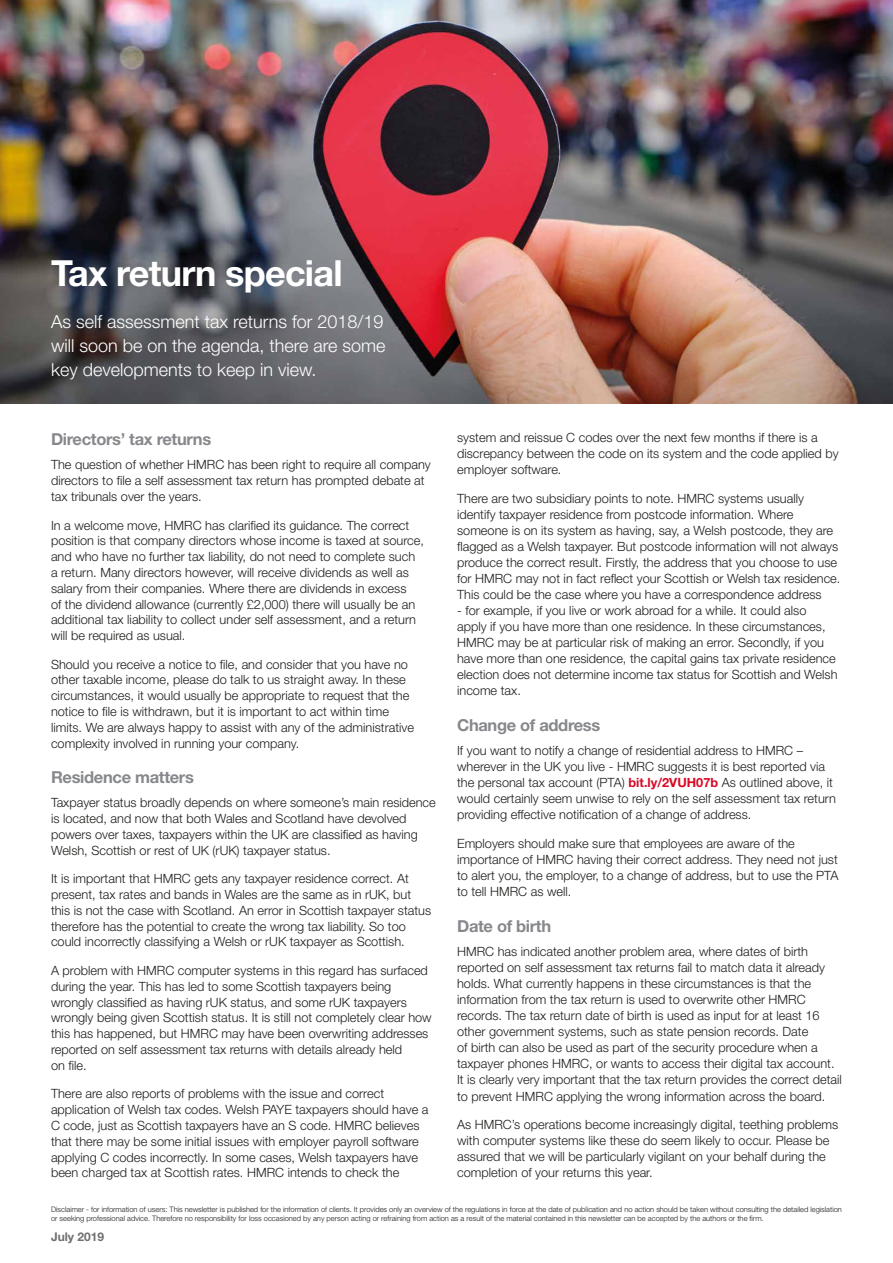
<style>
.page{position:relative;width:893px;height:1263px;background:#fff}
.page>*{position:absolute;margin:0;border:0;box-sizing:border-box;transform-origin:0 0}
.t1{font:700 36px "Helvetica Neue";letter-spacing:-.02em;color:#fff}
.t2{font:300 18px/24px "Helvetica Neue";color:#fff;text-align:justify}
.t3{font:700 16.5px "Helvetica Neue";letter-spacing:-.02em;color:#86888c}
.t4{font:300 12.75px/15.8px "Helvetica Neue";color:#1d1d1b}
.t5{font:700 12px "Helvetica Neue";color:#706f6f}
.t6{font:300 7.5px/9px "Helvetica Neue";color:#1d1d1b}
.s1{font-weight:700;color:#d70926}
</style>
<div class="page">
<img style="left:0;top:0;width:893px;height:404px">
<h1 class="t1" style="left:51px;top:251px;width:293px">Tax return special</h1>
<h2 class="t2" style="left:51px;top:309px;width:336px">As self assessment tax returns for 2018/19 will soon be on the agenda, there are some key developments to keep in view.</h2>
<p class="t4" style="left:457px;top:429px;width:383px">system and reissue C codes over the next few months if there is a discrepancy between the code on its system and the code applied by employer software.</p>
<p class="t4" style="left:457px;top:490px;width:385px">There are two subsidiary points to note. HMRC systems usually identify taxpayer residence from postcode information. Where someone is on its system as having, say, a Welsh postcode, they are flagged as a Welsh taxpayer. But postcode information will not always produce the correct result. Firstly, the address that you choose to use for HMRC may not in fact reflect your Scottish or Welsh tax residence.<br>This could be the case where you have a correspondence address</p>
<p class="t4" style="left:457px;top:602px;width:382px">- for example, if you live or work abroad for a while. It could also apply if you have more than one residence. In these circumstances, HMRC may be at particular risk of making an error. Secondly, if you have more than one residence, the capital gains tax private residence election does not determine income tax status for Scottish and Welsh income tax.</p>
<p class="t3" style="left:457px;top:715px;width:145px">Change of address</p>
<p class="t4" style="left:457px;top:742px;width:380px">If you want to notify a change of residential address to HMRC – wherever in the UK you live - HMRC suggests it is best reported via the personal tax account (PTA) <span class="s1">bit.ly/2VUH07b</span> As outlined above, it would certainly seem unwise to rely on the self assessment tax return providing effective notification of a change of address.</p>
<p class="t4" style="left:457px;top:835px;width:383px">Employers should make sure that employees are aware of the importance of HMRC having their correct address. They need not just to alert you, the employer, to a change of address, but to use the PTA to tell HMRC as well.</p>
<p class="t3" style="left:457px;top:916px;width:96px">Date of birth</p>
<p class="t4" style="left:457px;top:943px;width:386px">HMRC has indicated another problem area, where dates of birth reported on self assessment tax returns fail to match data it already holds. What currently happens in these circumstances is that the information from the tax return is used to overwrite other HMRC records. The tax return date of birth is used as input for at least 16 other government systems, such as state pension records. Date<br>of birth can also be used as part of the security procedure when a taxpayer phones HMRC, or wants to access their digital tax account.<br>It is clearly very important that the tax return provides the correct detail to prevent HMRC applying the wrong information across the board.</p>
<p class="t4" style="left:457px;top:1116px;width:383px">As HMRC’s operations become increasingly digital, teething problems with computer systems like these do seem likely to occur. Please be assured that we will be particularly vigilant on your behalf during the completion of your returns this year.</p>
<p class="t6" style="left:51px;top:1204px;width:792px">Disclaimer - for information of users: This newsletter is published for the information of clients. It provides only an overview of the regulations in force at the date of publication and no action should be taken without consulting the detailed legislation or seeking professional advice. Therefore no responsibility for loss occasioned by any person acting or refraining from action as a result of the material contained in this newsletter can be accepted by the authors or the firm.</p>
<p class="t5" style="left:51px;top:1229px;width:55px">July 2019</p>
<p class="t3" style="left:51px;top:429px;width:162px">Directors’ tax returns</p>
<p class="t4" style="left:51px;top:457px;width:381px">The question of whether HMRC has been right to require all company directors to file a self assessment tax return has prompted debate at tax tribunals over the years.</p>
<p class="t4" style="left:51px;top:517px;width:374px">In a welcome move, HMRC has clarified its guidance. The correct position is that company directors whose income is taxed at source, and who have no further tax liability, do not need to complete such a return. Many directors however, will receive dividends as well as salary from their companies. Where there are dividends in excess<br>of the dividend allowance (currently £2,000) there will usually be an additional tax liability to collect under self assessment, and a return will be required as usual.</p>
<p class="t4" style="left:51px;top:656px;width:364px">Should you receive a notice to file, and consider that you have no other taxable income, please do talk to us straight away. In these circumstances, it would usually be appropriate to request that the notice to file is withdrawn, but it is important to act within time limits. We are always happy to assist with any of the administrative complexity involved in running your company.</p>
<p class="t3" style="left:51px;top:767px;width:144px">Residence matters</p>
<p class="t4" style="left:51px;top:795px;width:386px">Taxpayer status broadly depends on where someone’s main residence is located, and now that both Wales and Scotland have devolved powers over taxes, taxpayers within the UK are classified as having Welsh, Scottish or rest of UK (rUK) taxpayer status.</p>
<p class="t4" style="left:51px;top:870px;width:382px">It is important that HMRC gets any taxpayer residence correct. At present, tax rates and bands in Wales are the same as in rUK, but this is not the case with Scotland. An error in Scottish taxpayer status therefore has the potential to create the wrong tax liability. So too could incorrectly classifying a Welsh or rUK taxpayer as Scottish.</p>
<p class="t4" style="left:51px;top:962px;width:382px">A problem with HMRC computer systems in this regard has surfaced during the year. This has led to some Scottish taxpayers being wrongly classified as having rUK status, and some rUK taxpayers wrongly being given Scottish status. It is still not completely clear how this has happened, but HMRC may have been overwriting addresses reported on self assessment tax returns with details already held<br>on file.</p>
<p class="t4" style="left:51px;top:1086px;width:379px">There are also reports of problems with the issue and correct application of Welsh tax codes. Welsh PAYE taxpayers should have a C code, just as Scottish taxpayers have an S code. HMRC believes that there may be some initial issues with employer payroll software applying C codes incorrectly. In some cases, Welsh taxpayers have been charged tax at Scottish rates. HMRC intends to check the</p>
</div>
